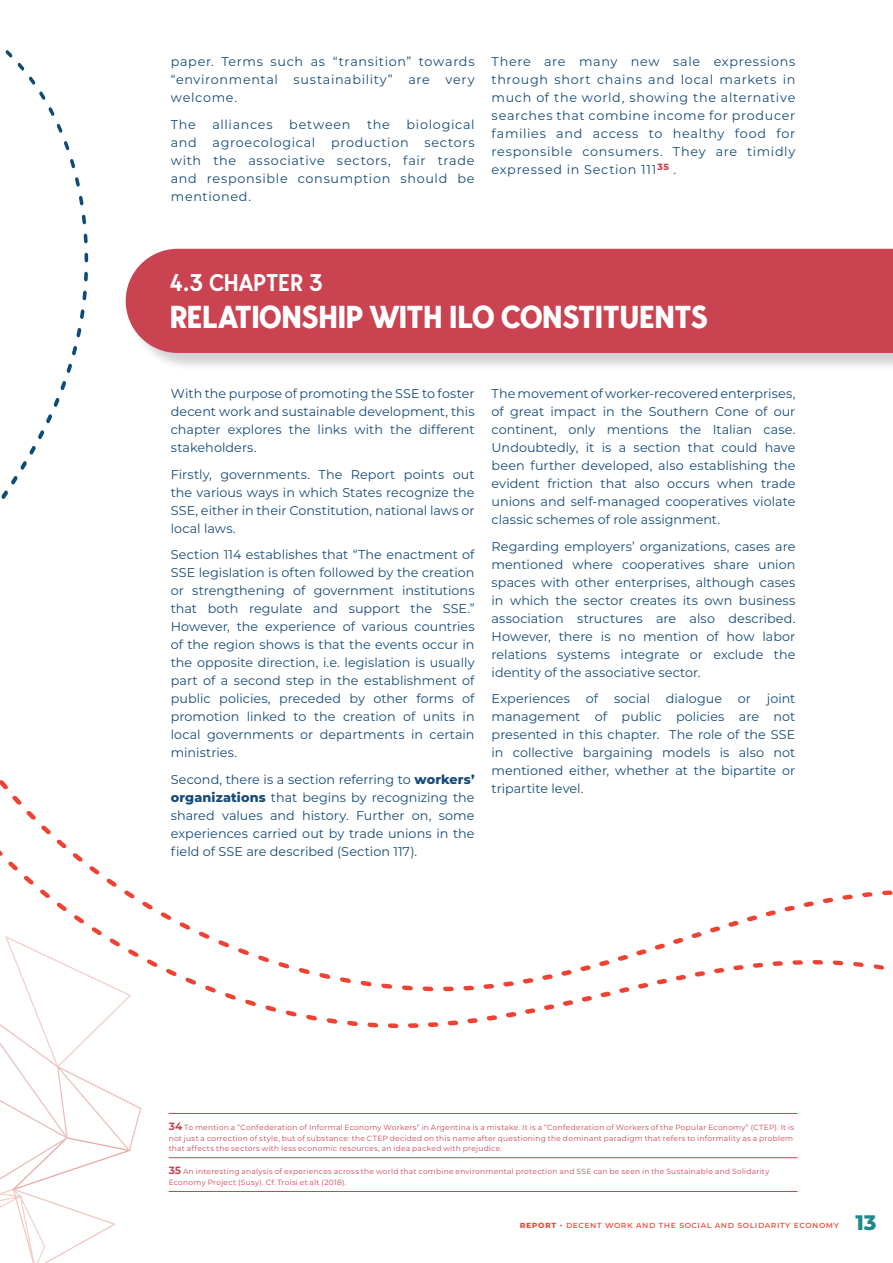
<style>
.page{position:relative;width:893px;height:1263px;background:#fff}
.page>*{position:absolute;margin:0;border:0;box-sizing:border-box;transform-origin:0 0}
.Subtitulo_1Col{font:700 31.5px "Bergen Text";letter-spacing:-.03em;color:#fff}
.Subtitulo_1Col-2{font:600 24px "Bergen Text";letter-spacing:-.005em;color:#fff}
.t1{font:800 21px "Montserrat";color:#1c8a8c}
.TextoPlain_2col{font:12.75px/18px "Montserrat";letter-spacing:.005em;color:#164b78;text-align:justify}
.TextoPlain_2col-2{font:12.75px "Montserrat";letter-spacing:.05em;color:#164b78}
.TextoPlain_2col-3{font:12.75px "Montserrat";letter-spacing:.06em;color:#164b78}
.t2{font:500 9px "Montserrat";letter-spacing:.06em;color:#ee4232}
.NotasAlMargen_1col{font:7.5px/10.5px "Montserrat";letter-spacing:.035em;color:#ca4351}
.s1{font-weight:800}
.s2{font-weight:700;font-size:10.5px}
.s3{font-weight:700}
</style>
<div class="page">
<hr style="left:169px;top:1113px;width:628px;height:1px;background:#ca4351">
<hr style="left:169px;top:1157px;width:628px;height:1px;background:#ca4351">
<hr style="left:169px;top:1191px;width:628px;height:1px;background:#ca4351">
<div style="left:128px;top:251px;width:765px;height:120px;background:#231f20;opacity:.2"></div>
<div style="left:126px;top:249px;width:767px;height:104px;background:#ca4351"></div>
<svg style="left:882px;top:890px;width:11px;height:5px"></svg>
<svg style="left:862px;top:892px;width:11px;height:5px"></svg>
<svg style="left:842px;top:894px;width:11px;height:6px"></svg>
<svg style="left:823px;top:897px;width:10px;height:6px"></svg>
<svg style="left:803px;top:901px;width:11px;height:6px"></svg>
<svg style="left:784px;top:905px;width:11px;height:6px"></svg>
<svg style="left:765px;top:910px;width:11px;height:6px"></svg>
<svg style="left:747px;top:915px;width:10px;height:6px"></svg>
<svg style="left:728px;top:921px;width:11px;height:6px"></svg>
<svg style="left:710px;top:926px;width:10px;height:7px"></svg>
<svg style="left:691px;top:932px;width:11px;height:6px"></svg>
<svg style="left:673px;top:938px;width:10px;height:6px"></svg>
<svg style="left:654px;top:943px;width:11px;height:7px"></svg>
<svg style="left:636px;top:949px;width:11px;height:6px"></svg>
<svg style="left:617px;top:955px;width:11px;height:6px"></svg>
<svg style="left:599px;top:960px;width:11px;height:6px"></svg>
<svg style="left:580px;top:965px;width:11px;height:6px"></svg>
<svg style="left:561px;top:970px;width:11px;height:6px"></svg>
<svg style="left:542px;top:974px;width:11px;height:6px"></svg>
<svg style="left:523px;top:978px;width:11px;height:6px"></svg>
<svg style="left:503px;top:981px;width:11px;height:6px"></svg>
<svg style="left:12px;top:795px;width:10px;height:10px"></svg>
<svg style="left:0;top:780px;width:8px;height:9px"></svg>
<svg style="left:874px;top:964px;width:10px;height:6px"></svg>
<svg style="left:853px;top:962px;width:11px;height:5px"></svg>
<svg style="left:833px;top:960px;width:10px;height:5px"></svg>
<svg style="left:812px;top:960px;width:11px;height:4px"></svg>
<svg style="left:792px;top:960px;width:11px;height:5px"></svg>
<svg style="left:772px;top:961px;width:11px;height:5px"></svg>
<svg style="left:753px;top:963px;width:10px;height:5px"></svg>
<svg style="left:733px;top:965px;width:11px;height:5px"></svg>
<svg style="left:714px;top:968px;width:10px;height:5px"></svg>
<svg style="left:695px;top:971px;width:10px;height:6px"></svg>
<svg style="left:675px;top:975px;width:11px;height:5px"></svg>
<svg style="left:657px;top:978px;width:10px;height:6px"></svg>
<svg style="left:638px;top:983px;width:10px;height:6px"></svg>
<svg style="left:619px;top:987px;width:11px;height:6px"></svg>
<svg style="left:600px;top:991px;width:11px;height:6px"></svg>
<svg style="left:581px;top:996px;width:11px;height:6px"></svg>
<svg style="left:563px;top:1000px;width:10px;height:6px"></svg>
<svg style="left:544px;top:1004px;width:11px;height:6px"></svg>
<svg style="left:525px;top:1008px;width:11px;height:6px"></svg>
<svg style="left:506px;top:1012px;width:11px;height:5px"></svg>
<svg style="left:5px;top:50px;width:30px;height:35px"></svg>
<svg style="left:39px;top:91px;width:7px;height:9px"></svg>
<svg style="left:48px;top:107px;width:7px;height:9px"></svg>
<svg style="left:57px;top:124px;width:6px;height:9px"></svg>
<svg style="left:64px;top:141px;width:5px;height:9px"></svg>
<svg style="left:70px;top:159px;width:5px;height:9px"></svg>
<svg style="left:75px;top:177px;width:5px;height:10px"></svg>
<svg style="left:79px;top:196px;width:5px;height:9px"></svg>
<svg style="left:82px;top:215px;width:4px;height:9px"></svg>
<svg style="left:84px;top:234px;width:4px;height:9px"></svg>
<svg style="left:84px;top:253px;width:4px;height:9px"></svg>
<svg style="left:84px;top:272px;width:4px;height:9px"></svg>
<svg style="left:82px;top:290px;width:5px;height:10px"></svg>
<svg style="left:80px;top:309px;width:5px;height:10px"></svg>
<svg style="left:76px;top:328px;width:5px;height:10px"></svg>
<svg style="left:72px;top:346px;width:5px;height:10px"></svg>
<svg style="left:66px;top:363px;width:6px;height:10px"></svg>
<svg style="left:60px;top:381px;width:6px;height:9px"></svg>
<svg style="left:53px;top:398px;width:7px;height:9px"></svg>
<svg style="left:46px;top:414px;width:6px;height:9px"></svg>
<svg style="left:38px;top:430px;width:6px;height:9px"></svg>
<svg style="left:29px;top:446px;width:7px;height:9px"></svg>
<svg style="left:20px;top:461px;width:7px;height:9px"></svg>
<svg style="left:1px;top:476px;width:17px;height:23px"></svg>
<svg style="left:0;top:811px;width:497px;height:452px"></svg>
<p class="TextoPlain_2col" style="left:171px;top:52px;width:305px">paper. Terms such as “transition” towards “environmental sustainability” are very welcome.</p>
<p class="TextoPlain_2col" style="left:171px;top:115px;width:27px">The</p>
<p class="TextoPlain_2col-2" style="left:213px;top:116px;width:62px">alliances</p>
<p class="TextoPlain_2col-3" style="left:289px;top:116px;width:63px">between</p>
<p class="TextoPlain_2col" style="left:367px;top:115px;width:24px">the</p>
<p class="TextoPlain_2col" style="left:171px;top:115px;width:305px;text-indent:236px">biological and agroecological production sectors with the associative sectors, fair trade and responsible consumption should be mentioned.</p>
<p class="TextoPlain_2col" style="left:492px;top:52px;width:305px">There are many new sale expressions through short chains and local markets in much of the world, showing the alternative searches that combine income for producer families and access to healthy food for responsible consumers. They are timidly expressed in Section 111<sup>35</sup> .</p>
<p class="Subtitulo_1Col-2" style="left:169px;top:266px;width:155px">4.3 CHAPTER 3</p>
<p class="Subtitulo_1Col" style="left:169px;top:294px;width:540px">RELATIONSHIP WITH ILO CONSTITUENTS</p>
<p class="TextoPlain_2col" style="left:171px;top:384px;width:305px">With the purpose of promoting the SSE to foster decent work and sustainable development, this chapter explores the links with the different stakeholders.</p>
<p class="TextoPlain_2col" style="left:171px;top:465px;width:305px">Firstly, governments. The Report points out the various ways in which States recognize the SSE, either in their Constitution, national laws or local laws.</p>
<p class="TextoPlain_2col" style="left:171px;top:545px;width:305px">Section 114 establishes that “The enactment of SSE legislation is often followed by the creation or strengthening of government institutions that both regulate and support the SSE.” However, the experience of various countries of the region shows is that the events occur in the opposite direction, i.e. legislation is usually part of a second step in the establishment of public policies, preceded by other forms of promotion linked to the creation of units in local governments or departments in certain ministries.</p>
<p class="TextoPlain_2col" style="left:171px;top:770px;width:305px">Second, there is a section referring to <span class="s1">workers’ organizations</span> that begins by recognizing the shared values and history. Further on, some experiences carried out by trade unions in the field of SSE are described (Section 117).</p>
<p class="TextoPlain_2col" style="left:492px;top:384px;width:305px">The movement of worker-recovered enterprises, of great impact in the Southern Cone of our continent, only mentions the Italian case.<br>Undoubtedly, it is a section that could have been further developed, also establishing the evident friction that also occurs when trade unions and self-managed cooperatives violate classic schemes of role assignment.</p>
<p class="TextoPlain_2col" style="left:492px;top:537px;width:305px">Regarding employers’ organizations, cases are mentioned where cooperatives share union spaces with other enterprises, although cases in which the sector creates its own business association structures are also described.<br>However, there is no mention of how labor relations systems integrate or exclude the identity of the associative sector.</p>
<p class="TextoPlain_2col" style="left:492px;top:689px;width:305px">Experiences of social dialogue or joint management of public policies are not presented in this chapter. The role of the SSE in collective bargaining models is also not mentioned either, whether at the bipartite or tripartite level.</p>
<p class="NotasAlMargen_1col" style="left:169px;top:1122px;width:627px"><span class="s2">34</span> To mention a “Confederation of Informal Economy Workers” in Argentina is a mistake. It is a “Confederation of Workers of the Popular Economy” (CTEP). It is not just a correction of style, but of substance: the CTEP decided on this name after questioning the dominant paradigm that refers to informality as a problem that affects the sectors with less economic resources, an idea packed with prejudice.</p>
<p class="NotasAlMargen_1col" style="left:169px;top:1166px;width:602px"><span class="s2">35</span> An interesting analysis of experiences across the world that combine environmental protection and SSE can be seen in the Sustainable and Solidarity<br>Economy Project (Susy). Cf. Troisi et alt (2018).</p>
<p class="t2" style="left:520px;top:1218px;width:321px"><span class="s3">report ·</span> decent work and the social and solidarity economy</p>
<h3 class="t1" style="left:855px;top:1207px;width:23px">13</h3>
</div>
